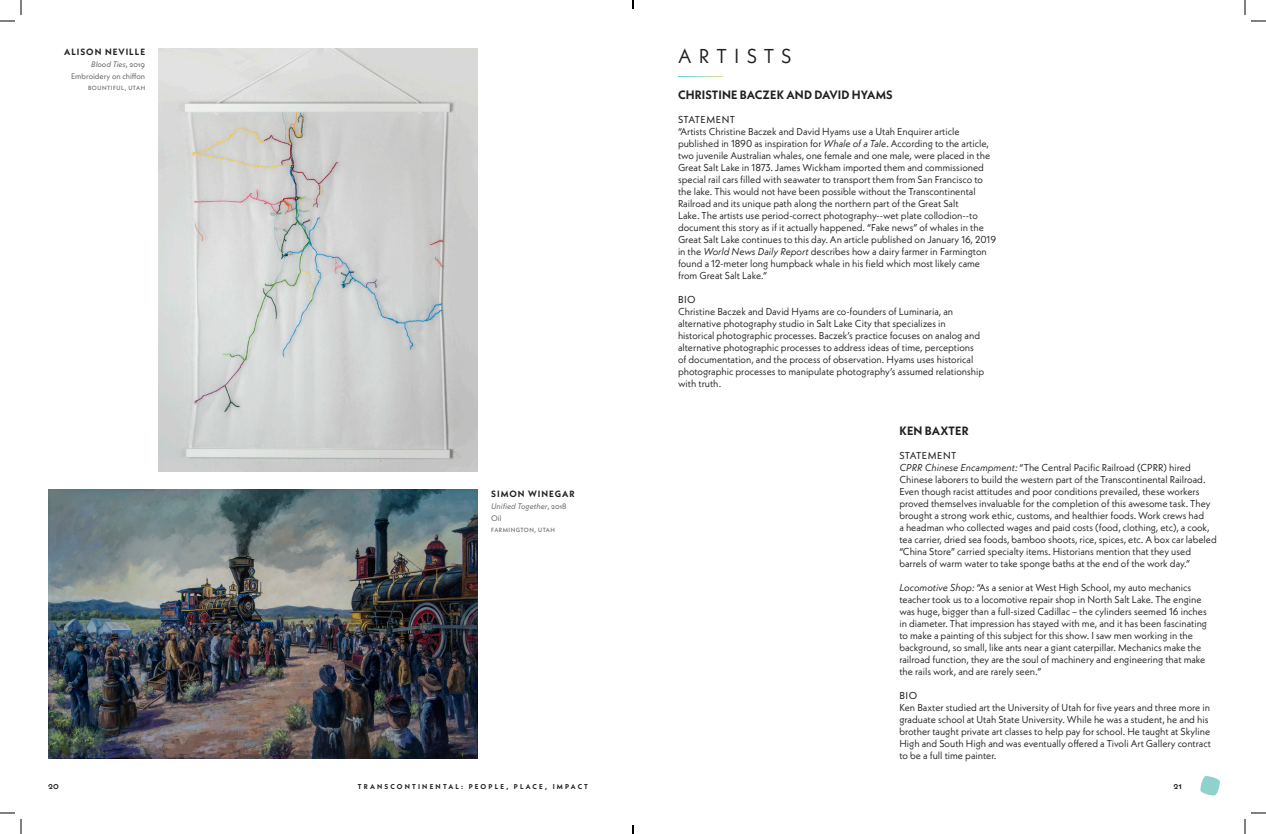
<style>
.page{position:relative;width:1266px;height:834px;background:#fff}
.page>*{position:absolute;margin:0;border:0;box-sizing:border-box;transform-origin:0 0}
.t1{font:20px "Neue Kabel";letter-spacing:.355em;color:#231f20}
.t2{font:700 12px "Neue Kabel";letter-spacing:.01em;color:#231f20}
.t3{font:10px/12px "Neue Kabel";color:#231f20}
.t4{font:10px "Neue Kabel";letter-spacing:.05em;color:#231f20}
.t5{font:500 10px "Neue Kabel";color:#231f20}
.t6{font:700 9px "Neue Kabel";letter-spacing:.11em;color:#231f20}
.t7{font:italic 8px "Neue Kabel";color:#6c6d70}
.t8{font:8px "Neue Kabel";color:#6c6d70}
.t9{font:700 7px "Neue Kabel";letter-spacing:.31em;color:#231f20}
.t10{font:500 6px "Neue Kabel";letter-spacing:.085em;color:#6c6d70}
.s1{font-style:normal}
.s2{font-style:italic}
</style>
<div class="page">
<svg style="left:1200px;top:776px;width:20px;height:20px"></svg>
<img style="left:48px;top:490px;width:430px;height:269px">
<img style="left:159px;top:48px;width:318px;height:424px">
<svg style="left:0;top:0;width:22px;height:22px"></svg>
<svg style="left:0;top:812px;width:22px;height:22px"></svg>
<svg style="left:1244px;top:0;width:22px;height:22px"></svg>
<svg style="left:1244px;top:812px;width:22px;height:22px"></svg>
<svg style="left:632px;top:0;width:2px;height:9px"></svg>
<svg style="left:632px;top:825px;width:2px;height:9px"></svg>
<p class="t6" style="left:64px;top:46px;width:83px">ALISON NEVILLE</p>
<p class="t7" style="left:91px;top:59px;width:56px">Blood Ties<span class="s1">, 2019</span></p>
<p class="t8" style="left:71px;top:71px;width:76px">Embroidery on chiffon</p>
<p class="t10" style="left:88px;top:84px;width:59px">BOUNTIFUL, UTAH</p>
<p class="t6" style="left:491px;top:488px;width:85px">SIMON WINEGAR</p>
<p class="t7" style="left:491px;top:501px;width:77px">Unified Together<span class="s1">, 2018</span></p>
<p class="t8" style="left:491px;top:513px;width:12px">Oil</p>
<p class="t10" style="left:491px;top:526px;width:65px">FARMINGTON, UTAH</p>
<p class="t1" style="left:678px;top:43px;width:115px">ARTISTS</p>
<p class="t2" style="left:678px;top:87px;width:216px">CHRISTINE BACZEK AND DAVID HYAMS</p>
<p class="t4" style="left:678px;top:113px;width:59px">STATEMENT</p>
<p class="t3" style="left:678px;top:125px;width:320px">“Artists Christine Baczek and David Hyams use a Utah Enquirer article published in 1890 as inspiration for <span class="s2">Whale of a Tale</span>. According to the article, two juvenile Australian whales, one female and one male, were placed in the Great Salt Lake in 1873. James Wickham imported them and commissioned special rail cars filled with seawater to transport them from San Francisco to the lake. This would not have been possible without the Transcontinental Railroad and its unique path along the northern part of the Great Salt<br>Lake. The artists use period-correct photography--wet plate collodion--to document this story as if it actually happened. “Fake news” of whales in the Great Salt Lake continues to this day. An article published on January 16, 2019 in the <span class="s2">World News Daily Report</span> describes how a dairy farmer in Farmington found a 12-meter long humpback whale in his field which most likely came from Great Salt Lake.”</p>
<p class="t4" style="left:678px;top:293px;width:19px">BIO</p>
<p class="t3" style="left:678px;top:305px;width:308px">Christine Baczek and David Hyams are co-founders of Luminaria, an alternative photography studio in Salt Lake City that specializes in historical photographic processes. Baczek’s practice focuses on analog and alternative photographic processes to address ideas of time, perceptions of documentation, and the process of observation. Hyams uses historical photographic processes to manipulate photography’s assumed relationship with truth.</p>
<p class="t2" style="left:899px;top:423px;width:71px">KEN BAXTER</p>
<p class="t4" style="left:899px;top:449px;width:59px">STATEMENT</p>
<p class="t3" style="left:899px;top:461px;width:319px"><span class="s2">CPRR Chinese Encampment:</span> “The Central Pacific Railroad (CPRR) hired Chinese laborers to build the western part of the Transcontinental Railroad.<br>Even though racist attitudes and poor conditions prevailed, these workers proved themselves invaluable for the completion of this awesome task. They brought a strong work ethic, customs, and healthier foods. Work crews had<br>a headman who collected wages and paid costs (food, clothing, etc), a cook, tea carrier, dried sea foods, bamboo shoots, rice, spices, etc. A box car labeled “China Store” carried specialty items. Historians mention that they used barrels of warm water to take sponge baths at the end of the work day.”</p>
<p class="t3" style="left:899px;top:581px;width:309px"><span class="s2">Locomotive Shop:</span> “As a senior at West High School, my auto mechanics teacher took us to a locomotive repair shop in North Salt Lake. The engine was huge, bigger than a full-sized Cadillac – the cylinders seemed 16 inches in diameter. That impression has stayed with me, and it has been fascinating to make a painting of this subject for this show. I saw men working in the background, so small, like ants near a giant caterpillar. Mechanics make the railroad function, they are the soul of machinery and engineering that make the rails work, and are rarely seen.”</p>
<p class="t4" style="left:899px;top:689px;width:19px">BIO</p>
<p class="t3" style="left:899px;top:701px;width:313px">Ken Baxter studied art the University of Utah for five years and three more in graduate school at Utah State University. While he was a student, he and his brother taught private art classes to help pay for school. He taught at Skyline High and South High and was eventually offered a Tivoli Art Gallery contract to be a full time painter.</p>
<p class="t5" style="left:48px;top:779px;width:12px">20</p>
<p class="t9" style="left:358px;top:782px;width:232px">TRANSCONTINENTAL: PEOPLE, PLACE, IMPACT</p>
<p class="t5" style="left:1174px;top:779px;width:10px">21</p>
</div>
